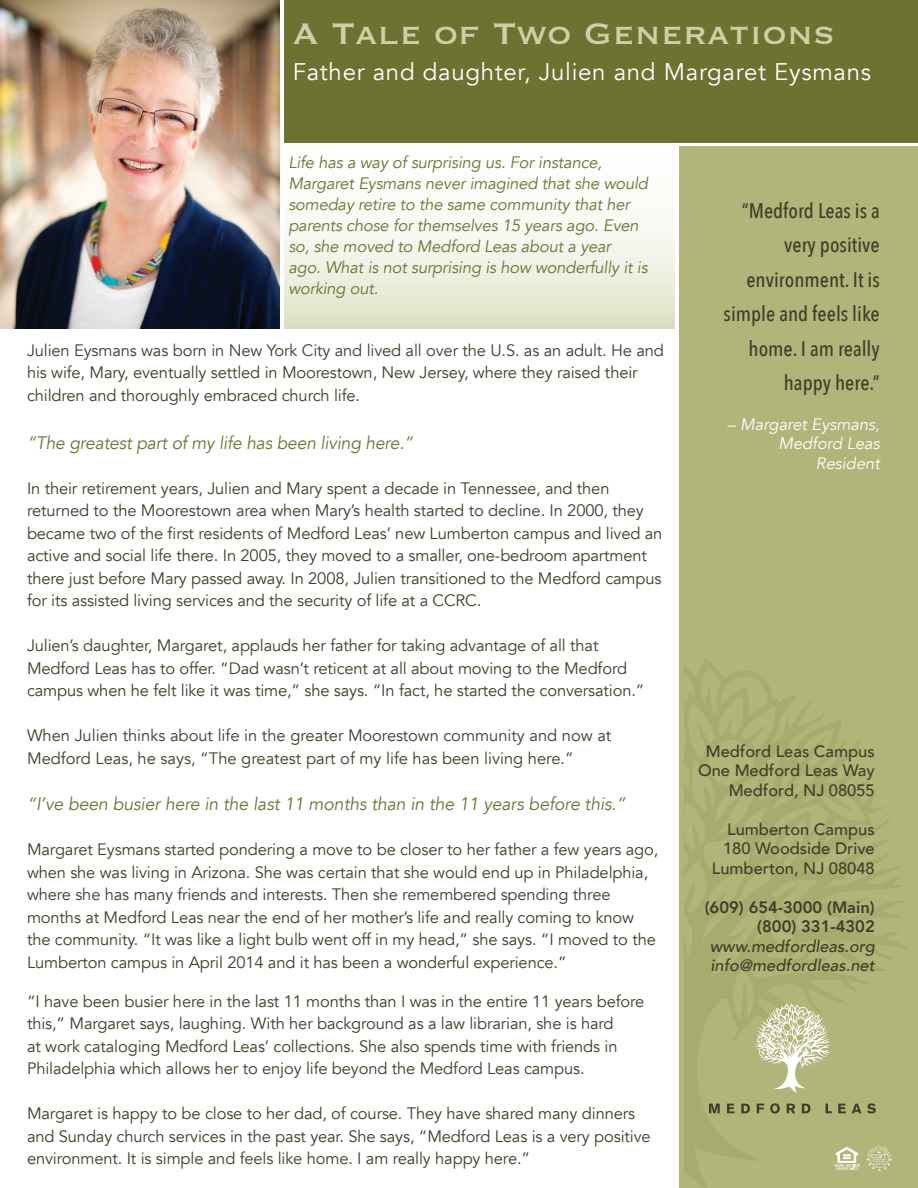
<style>
.page{position:relative;width:918px;height:1188px;background:#fff}
.page>*{position:absolute;margin:0;border:0;box-sizing:border-box;transform-origin:0 0}
.t1{font:39px "Copperplate";letter-spacing:.01em;color:#cdd0a7}
.t2{font:24px "Avenir";letter-spacing:.03em;color:#fff}
.t3{font:500 21px/34.5px "Avenir Next Condensed";color:#3e3e29;text-align:right}
.t4{font:italic 18px "Avenir";letter-spacing:-.005em;color:#6c7230}
.t5{font:16.5px/22.5px "Avenir";letter-spacing:-.01em;color:#3e3e29}
.t6{font:italic 16.5px/21px "Avenir";letter-spacing:-.01em;color:#6c7230}
.t7{font:500 16.5px/19.5px "Avenir";color:#3e3e29;text-align:right}
.t8{font:italic 500 16.5px/19.5px "Avenir";color:#3e3e29}
.t9{font:italic 16.5px/19.8px "Avenir";color:#fff;text-align:right}
.t10{font:800 16.5px/19.5px "Avenir";color:#3e3e29;text-align:right}
</style>
<div class="page">
<svg style="left:284px;top:218px;width:391px;height:110px"></svg>
<div style="left:284px;top:0;width:634px;height:143px;background:#6c7230"></div>
<img style="left:0;top:0;width:280px;height:328px">
<div style="left:679px;top:147px;width:239px;height:1041px;background:#b1b579"></div>
<svg style="left:684px;top:657px;width:224px;height:530px"></svg>
<svg style="left:755px;top:1004px;width:75px;height:89px"></svg>
<svg style="left:709px;top:1104px;width:11px;height:9px"></svg>
<svg style="left:727px;top:1104px;width:8px;height:9px"></svg>
<svg style="left:741px;top:1104px;width:9px;height:9px"></svg>
<svg style="left:757px;top:1104px;width:7px;height:9px"></svg>
<svg style="left:770px;top:1103px;width:10px;height:11px"></svg>
<svg style="left:787px;top:1104px;width:8px;height:9px"></svg>
<svg style="left:802px;top:1104px;width:8px;height:9px"></svg>
<svg style="left:826px;top:1104px;width:6px;height:9px"></svg>
<svg style="left:838px;top:1104px;width:8px;height:9px"></svg>
<svg style="left:852px;top:1104px;width:9px;height:9px"></svg>
<svg style="left:867px;top:1103px;width:9px;height:11px"></svg>
<svg style="left:835px;top:1147px;width:25px;height:23px"></svg>
<svg style="left:867px;top:1146px;width:25px;height:25px"></svg>
<h1 class="t1" style="left:293px;top:7px;width:544px">A Tale of Two Generations</h1>
<h2 class="t2" style="left:293px;top:57px;width:580px">Father and daughter, Julien and Margaret Eysmans</h2>
<p class="t6" style="left:288px;top:152px;width:361px">Life has a way of surprising us. For instance, Margaret Eysmans never imagined that she would someday retire to the same community that her parents chose for themselves 15 years ago. Even so, she moved to Medford Leas about a year<br>ago. What is not surprising is how wonderfully it is working out.</p>
<p class="t5" style="left:27px;top:339px;width:639px">Julien Eysmans was born in New York City and lived all over the U.S. as an adult. He and his wife, Mary, eventually settled in Moorestown, New Jersey, where they raised their children and thoroughly embraced church life.</p>
<p class="t4" style="left:27px;top:432px;width:388px">“The greatest part of my life has been living here.”</p>
<p class="t5" style="left:27px;top:477px;width:637px">In their retirement years, Julien and Mary spent a decade in Tennessee, and then returned to the Moorestown area when Mary’s health started to decline. In 2000, they became two of the first residents of Medford Leas’ new Lumberton campus and lived an active and social life there. In 2005, they moved to a smaller, one-bedroom apartment there just before Mary passed away. In 2008, Julien transitioned to the Medford campus for its assisted living services and the security of life at a CCRC.</p>
<p class="t5" style="left:27px;top:635px;width:619px">Julien’s daughter, Margaret, applauds her father for taking advantage of all that<br>Medford Leas has to offer. “Dad wasn’t reticent at all about moving to the Medford campus when he felt like it was time,” she says. “In fact, he started the conversation.”</p>
<p class="t5" style="left:27px;top:725px;width:586px">When Julien thinks about life in the greater Moorestown community and now at<br>Medford Leas, he says, “The greatest part of my life has been living here.”</p>
<p class="t4" style="left:27px;top:793px;width:600px">“I’ve been busier here in the last 11 months than in the 11 years before this.”</p>
<p class="t5" style="left:27px;top:838px;width:633px">Margaret Eysmans started pondering a move to be closer to her father a few years ago, when she was living in Arizona. She was certain that she would end up in Philadelphia, where she has many friends and interests. Then she remembered spending three months at Medford Leas near the end of her mother’s life and really coming to know the community. “It was like a light bulb went off in my head,” she says. “I moved to the Lumberton campus in April 2014 and it has been a wonderful experience.”</p>
<p class="t5" style="left:27px;top:990px;width:619px">“I have been busier here in the last 11 months than I was in the entire 11 years before this,” Margaret says, laughing. With her background as a law librarian, she is hard<br>at work cataloging Medford Leas’ collections. She also spends time with friends in Philadelphia which allows her to enjoy life beyond the Medford Leas campus.</p>
<p class="t5" style="left:27px;top:1103px;width:625px">Margaret is happy to be close to her dad, of course. They have shared many dinners and Sunday church services in the past year. She says, “Medford Leas is a very positive environment. It is simple and feels like home. I am really happy here.”</p>
<p class="t3" style="left:724px;top:193px;width:158px">“Medford Leas is a very positive environment. It is simple and feels like home. I am really happy here.”</p>
<p class="t9" style="left:727px;top:414px;width:154px">– Margaret Eysmans,<br>Medford Leas<br>Resident</p>
<p class="t7" style="left:698px;top:740px;width:178px">Medford Leas Campus<br>One Medford Leas Way<br>Medford, NJ 08055</p>
<p class="t7" style="left:712px;top:818px;width:164px">Lumberton Campus<br>180 Woodside Drive<br>Lumberton, NJ 08048</p>
<p class="t10" style="left:705px;top:896px;width:172px">(609) 654-3000 (Main) (800) 331-4302</p>
<p class="t8" style="left:710px;top:936px;width:167px">www.medfordleas.org info@medfordleas.net</p>
</div>
